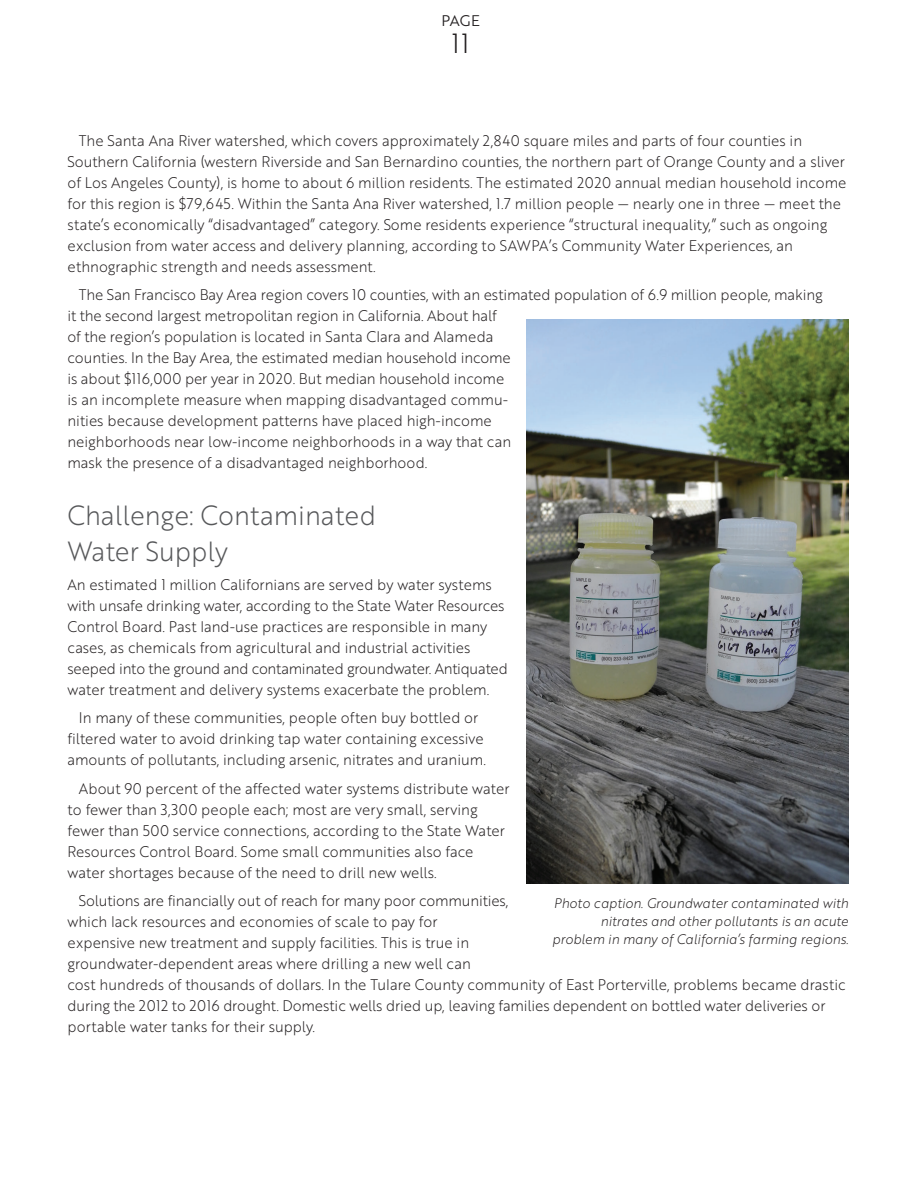
<style>
.page{position:relative;width:918px;height:1188px;background:#fff}
.page>*{position:absolute;margin:0;border:0;box-sizing:border-box;transform-origin:0 0}
.t1{font:27px/36px "Brother 1816 Light";color:#57585a;scale:.95 1}
.t2{font:27px "Brother 1816 Light";color:#231f20}
.t3{font:15px/21px "Brother 1816 Light";color:#231f20;scale:.95 1}
.t4{font:15px "Brother 1816 Book";color:#231f20}
.t5{font:13.5px/18px "Brother 1816 Light Italic";color:#231f20;text-align:right;scale:.95 1}
</style>
<div class="page">
<img style="left:526px;top:320px;width:322px;height:563px">
<p class="t4" style="left:441px;top:16px;width:40px">PAGE</p>
<p class="t2" style="left:452px;top:34px;width:19px">11</p>
<p class="t3" style="left:68px;top:132px;width:821px;text-indent:11px">The Santa Ana River watershed, which covers approximately 2,840 square miles and parts of four counties in Southern California (western Riverside and San Bernardino counties, the northern part of Orange County and a sliver of Los Angeles County), is home to about 6 million residents. The estimated 2020 annual median household income for this region is $79,645. Within the Santa Ana River watershed, 1.7 million people — nearly one in three — meet the state’s economically “disadvantaged” category. Some residents experience “structural inequality,” such as ongoing exclusion from water access and delivery planning, according to SAWPA’s Community Water Experiences, an ethnographic strength and needs assessment.</p>
<p class="t3" style="left:68px;top:286px;width:796px;text-indent:11px">The San Francisco Bay Area region covers 10 counties, with an estimated population of 6.9 million people, making it the second largest metropolitan region in California. About half<br>of the region’s population is located in Santa Clara and Alameda<br>counties. In the Bay Area, the estimated median household income<br>is about $116,000 per year in 2020. But median household income<br>is an incomplete measure when mapping disadvantaged commu-<br>nities because development patterns have placed high-income<br>neighborhoods near low-income neighborhoods in a way that can<br>mask the presence of a disadvantaged neighborhood.</p>
<h2 class="t1" style="left:68px;top:501px;width:326px">Challenge: Contaminated<br>Water Supply</h2>
<p class="t3" style="left:68px;top:576px;width:465px">An estimated 1 million Californians are served by water systems with unsafe drinking water, according to the State Water Resources Control Board. Past land-use practices are responsible in many cases, as chemicals from agricultural and industrial activities seeped into the ground and contaminated groundwater. Antiquated water treatment and delivery systems exacerbate the problem.</p>
<p class="t3" style="left:68px;top:709px;width:442px;text-align:center">In many of these communities, people often buy bottled or filtered water to avoid drinking tap water containing excessive amounts of pollutants, including arsenic, nitrates and uranium.</p>
<p class="t3" style="left:68px;top:780px;width:467px;text-indent:11px">About 90 percent of the affected water systems distribute water to fewer than 3,300 people each; most are very small, serving fewer than 500 service connections, according to the State Water Resources Control Board. Some small communities also face water shortages because of the need to drill new wells.</p>
<p class="t3" style="left:68px;top:892px;width:821px;text-indent:11px">Solutions are financially out of reach for many poor communities,<br>which lack resources and economies of scale to pay for<br>expensive new treatment and supply facilities. This is true in<br>groundwater-dependent areas where drilling a new well can<br>cost hundreds of thousands of dollars. In the Tulare County community of East Porterville, problems became drastic during the 2012 to 2016 drought. Domestic wells dried up, leaving families dependent on bottled water deliveries or portable water tanks for their supply.</p>
<p class="t5" style="left:552px;top:896px;width:313px">Photo caption. Groundwater contaminated with nitrates and other pollutants is an acute problem in many of California’s farming regions.</p>
</div>
